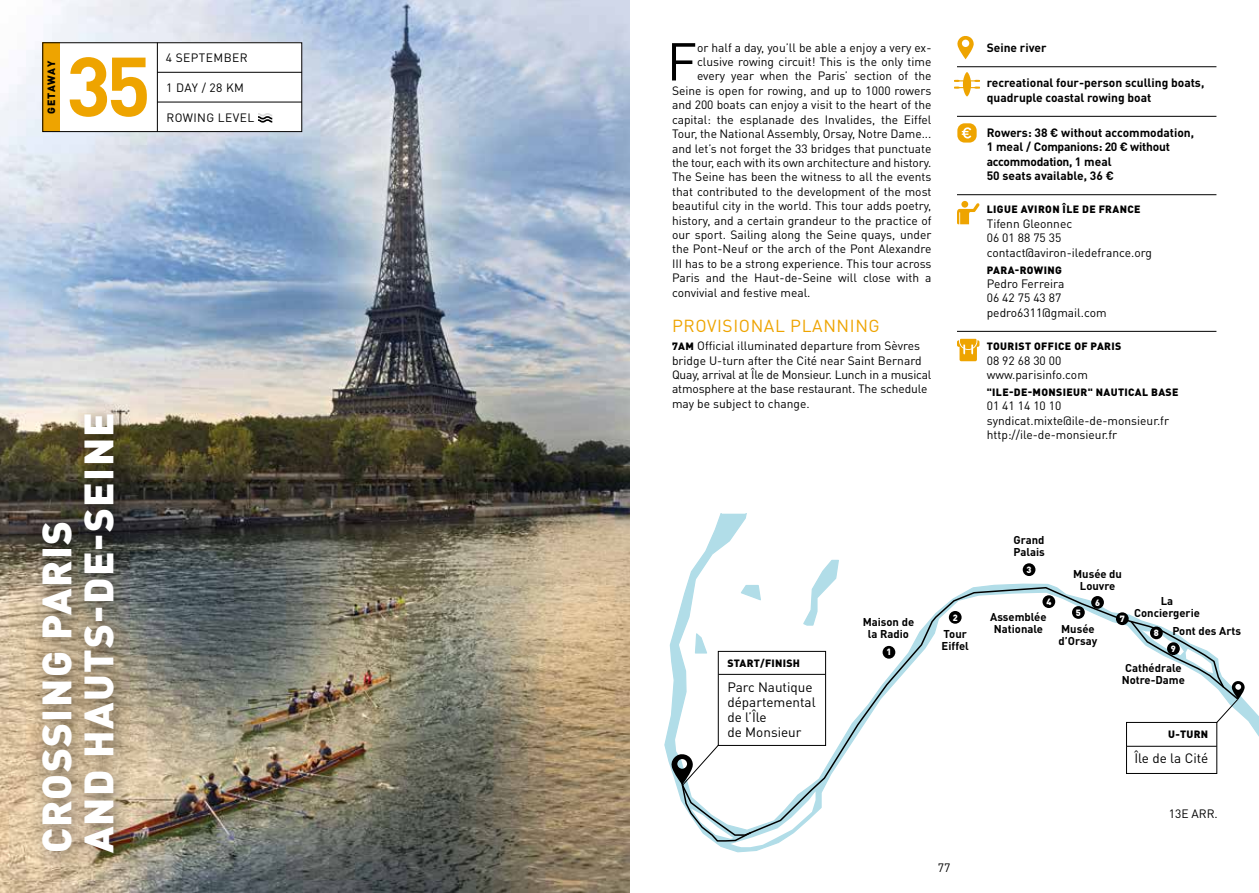
<style>
.page{position:relative;width:1259px;height:893px;background:#fff}
.page>*{position:absolute;margin:0;border:0;box-sizing:border-box;transform-origin:0 0}
.t1{font:700 82.5px "DINOT";color:#eea400}
.t2{font:52.5px "DINOT";color:#000}
.t3{font:900 40.5px/42px "DINOT";letter-spacing:.035em;color:#fff}
.t4{font:17.25px "DINOT";letter-spacing:.035em;color:#eea400}
.t5{font:13.5px/15px "DINOT";color:#000}
.t6{font:12px/14.4px "DINOT";color:#000}
.t7{font:700 12px/14.4px "DINOT";color:#000}
.t8{font:12px "DINOT";letter-spacing:.035em;color:#000}
.t9{font:700 11.25px/12px "DINOT";color:#000;text-align:center}
.t10{font:900 10.5px "DINOT";letter-spacing:.035em;color:#000}
.t11{font:900 10.5px "DINOT";letter-spacing:.065em;color:#000}
.t12{font:900 9px "DINOT";color:#fff}
.s1{font-weight:900;font-size:10.5px}
</style>
<div class="page">
<img style="left:0;top:0;width:629px;height:893px">
<svg style="left:664px;top:514px;width:595px;height:339px"></svg>
<svg style="left:802px;top:559px;width:37px;height:27px"></svg>
<svg style="left:739px;top:584px;width:23px;height:2px"></svg>
<svg style="left:680px;top:586px;width:559px;height:251px"></svg>
<div style="left:882px;top:646px;width:13px;height:13px;background:#000;border-radius:50%"></div>
<div style="left:949px;top:611px;width:12px;height:13px;background:#000;border-radius:50%"></div>
<div style="left:1022px;top:563px;width:13px;height:13px;background:#000;border-radius:50%"></div>
<div style="left:1042px;top:595px;width:13px;height:13px;background:#000;border-radius:50%"></div>
<div style="left:1072px;top:606px;width:12px;height:13px;background:#000;border-radius:50%"></div>
<div style="left:1091px;top:596px;width:13px;height:13px;background:#000;border-radius:50%"></div>
<div style="left:1116px;top:612px;width:12px;height:13px;background:#000;border-radius:50%"></div>
<div style="left:718px;top:651px;width:107px;height:94px;background:#fff"></div>
<div style="left:718px;top:651px;width:108px;height:95px;border:1px solid #000"></div>
<hr style="left:718px;top:674px;width:107px;height:1px;background:#000">
<svg style="left:671px;top:745px;width:144px;height:102px"></svg>
<div style="left:1126px;top:722px;width:90px;height:51px;background:#fff"></div>
<div style="left:1126px;top:722px;width:91px;height:52px;border:1px solid #000"></div>
<hr style="left:1126px;top:746px;width:90px;height:1px;background:#000">
<svg style="left:1129px;top:619px;width:115px;height:104px"></svg>
<div style="left:1150px;top:626px;width:12px;height:13px;background:#000;border-radius:50%"></div>
<div style="left:1167px;top:642px;width:12px;height:13px;background:#000;border-radius:50%"></div>
<div style="left:43px;top:43px;width:259px;height:89px;background:#fff"></div>
<hr style="left:957px;top:66px;width:259px;height:1px;background:#000">
<hr style="left:957px;top:116px;width:259px;height:1px;background:#000">
<hr style="left:957px;top:194px;width:259px;height:1px;background:#000">
<hr style="left:957px;top:331px;width:259px;height:1px;background:#000">
<div style="left:43px;top:43px;width:17px;height:89px;background:#eea400"></div>
<div style="left:27px;top:399px;width:108px;height:474px;background:#000;opacity:.54"></div>
<hr style="left:157px;top:43px;width:1px;height:89px;background:#000">
<hr style="left:157px;top:72px;width:145px;height:1px;background:#000">
<hr style="left:157px;top:102px;width:145px;height:1px;background:#000">
<svg style="left:258px;top:113px;width:14px;height:10px"></svg>
<svg style="left:954px;top:72px;width:26px;height:24px"></svg>
<svg style="left:957px;top:36px;width:16px;height:23px"></svg>
<svg style="left:957px;top:339px;width:22px;height:22px"></svg>
<svg style="left:957px;top:123px;width:19px;height:20px"></svg>
<div style="left:43px;top:43px;width:259px;height:89px;border:1px solid #000"></div>
<svg style="left:957px;top:201px;width:22px;height:23px"></svg>
<p class="t11" style="left:44px;top:114px;width:54px;rotate:-90deg">GETAWAY</p>
<h1 class="t1" style="left:66px;top:30px;width:86px">35</h1>
<p class="t8" style="left:166px;top:49px;width:83px">4 SEPTEMBER</p>
<p class="t6" style="left:166px;top:80px;width:79px">1 DAY / 28 KM</p>
<p class="t8" style="left:166px;top:109px;width:89px">ROWING LEVEL</p>
<h3 class="t3" style="left:34px;top:853px;width:443px;rotate:-90deg">CROSSING PARIS<br>AND HAUTS-DE-SEINE</h3>
<h2 class="t2" style="left:666px;top:26px;width:32px">F</h2>
<p class="t6" style="left:697px;top:40px;width:236px">or half a day, you’ll be able a enjoy a very ex-</p>
<p class="t6" style="left:697px;top:54px;width:236px">clusive rowing circuit! This is the only time</p>
<p class="t6" style="left:697px;top:68px;width:236px">every year when the Paris’ section of the</p>
<p class="t6" style="left:672px;top:83px;width:261px">Seine is open for rowing, and up to 1000 rowers</p>
<p class="t6" style="left:672px;top:97px;width:261px">and 200 boats can enjoy a visit to the heart of the</p>
<p class="t6" style="left:672px;top:112px;width:261px">capital: the esplanade des Invalides, the Eiffel</p>
<p class="t6" style="left:672px;top:126px;width:261px">Tour, the National Assembly, Orsay, Notre Dame...</p>
<p class="t6" style="left:672px;top:140px;width:261px">and let’s not forget the 33 bridges that punctuate</p>
<p class="t6" style="left:672px;top:155px;width:261px">the tour, each with its own architecture and history.</p>
<p class="t6" style="left:672px;top:169px;width:261px">The Seine has been the witness to all the events</p>
<p class="t6" style="left:672px;top:184px;width:261px">that contributed to the development of the most</p>
<p class="t6" style="left:672px;top:198px;width:261px">beautiful city in the world. This tour adds poetry,</p>
<p class="t6" style="left:672px;top:212px;width:261px">history, and a certain grandeur to the practice of</p>
<p class="t6" style="left:672px;top:227px;width:261px">our sport. Sailing along the Seine quays, under</p>
<p class="t6" style="left:672px;top:241px;width:261px">the Pont-Neuf or the arch of the Pont Alexandre</p>
<p class="t6" style="left:672px;top:256px;width:261px">III has to be a strong experience. This tour across</p>
<p class="t6" style="left:672px;top:270px;width:261px">Paris and the Haut-de-Seine will close with a</p>
<p class="t6" style="left:672px;top:284px;width:140px">convivial and festive meal.</p>
<h3 class="t4" style="left:672px;top:314px;width:209px">PROVISIONAL PLANNING</h3>
<p class="t6" style="left:672px;top:338px;width:261px"><span class="s1">7AM</span> Official illuminated departure from Sèvres bridge U-turn after the Cité near Saint Bernard Quay, arrival at Île de Monsieur. Lunch in a musical atmosphere at the base restaurant. The schedule may be subject to change.</p>
<p class="t7" style="left:986px;top:40px;width:61px">Seine river</p>
<p class="t7" style="left:986px;top:75px;width:219px">recreational four-person sculling boats, quadruple coastal rowing boat</p>
<p class="t7" style="left:986px;top:125px;width:209px">Rowers: 38 € without accommodation,<br>1 meal / Companions: 20 € without accommodation, 1 meal<br>50 seats available, 36 €</p>
<p class="t10" style="left:987px;top:203px;width:155px">LIGUE AVIRON ÎLE DE FRANCE</p>
<p class="t6" style="left:986px;top:216px;width:167px">Tifenn Gleonnec<br>06 01 88 75 35 contact@aviron-iledefrance.org</p>
<p class="t10" style="left:987px;top:263px;width:77px">PARA-ROWING</p>
<p class="t6" style="left:986px;top:276px;width:121px">Pedro Ferreira<br>06 42 75 43 87 pedro6311@gmail.com</p>
<p class="t10" style="left:987px;top:339px;width:136px">TOURIST OFFICE OF PARIS</p>
<p class="t6" style="left:986px;top:352px;width:103px">08 92 68 30 00 www.parisinfo.com</p>
<p class="t10" style="left:986px;top:385px;width:193px">"ILE-DE-MONSIEUR" NAUTICAL BASE</p>
<p class="t6" style="left:986px;top:398px;width:184px">01 41 14 10 10 syndicat.mixte@ile-de-monsieur.fr http://ile-de-monsieur.fr</p>
<p class="t10" style="left:727px;top:656px;width:74px">START/FINISH</p>
<p class="t5" style="left:727px;top:679px;width:90px">Parc Nautique départemental de l’Île<br>de Monsieur</p>
<p class="t9" style="left:862px;top:616px;width:53px">Maison de la Radio</p>
<p class="t12" style="left:886px;top:646px;width:7px">1</p>
<p class="t12" style="left:952px;top:611px;width:7px">2</p>
<p class="t9" style="left:941px;top:627px;width:29px;text-align:left">Tour<br>Eiffel</p>
<p class="t6" style="left:938px;top:860px;width:14px">77</p>
<p class="t9" style="left:1013px;top:533px;width:33px;text-align:left">Grand<br>Palais</p>
<p class="t12" style="left:1026px;top:563px;width:7px">3</p>
<p class="t12" style="left:1046px;top:595px;width:7px">4</p>
<p class="t9" style="left:1073px;top:567px;width:50px">Musée du<br>Louvre</p>
<p class="t12" style="left:1095px;top:596px;width:7px">6</p>
<p class="t9" style="left:990px;top:610px;width:58px">Assemblée<br>Nationale</p>
<p class="t12" style="left:1076px;top:606px;width:7px">5</p>
<p class="t9" style="left:1058px;top:622px;width:40px;text-align:left">Musée d’Orsay</p>
<p class="t12" style="left:1119px;top:612px;width:7px">7</p>
<p class="t9" style="left:1134px;top:595px;width:67px">La<br>Conciergerie</p>
<p class="t12" style="left:1154px;top:627px;width:7px">8</p>
<p class="t9" style="left:1172px;top:624px;width:70px">Pont des Arts</p>
<p class="t12" style="left:1171px;top:642px;width:7px">9</p>
<p class="t9" style="left:1121px;top:661px;width:65px">Cathédrale<br>Notre-Dame</p>
<p class="t10" style="left:1168px;top:727px;width:41px">U-TURN</p>
<p class="t5" style="left:1134px;top:750px;width:75px">Île de la Cité</p>
<p class="t6" style="left:1168px;top:805px;width:51px">13E ARR.</p>
</div>
